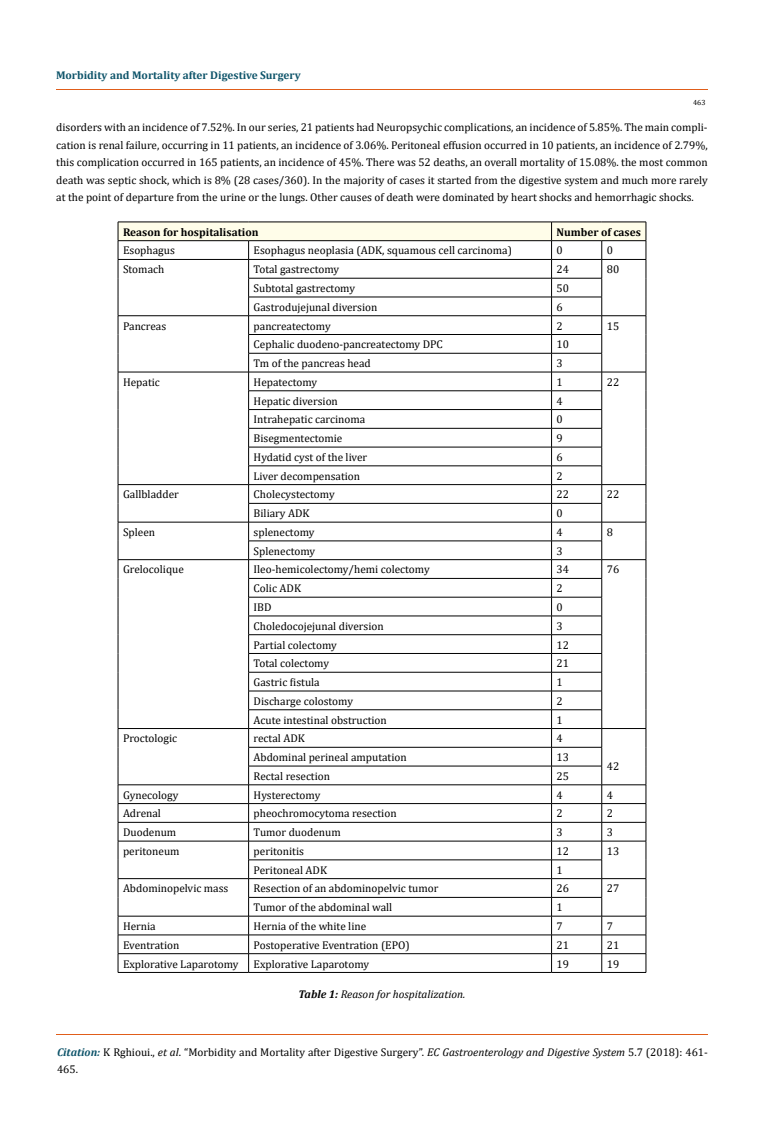
<style>
.page{position:relative;width:764px;height:1127px;background:#fff}
.page>*{position:absolute;margin:0;border:0;box-sizing:border-box;transform-origin:0 0}
.t1{font:11.25px/17.5px "Cambria";color:#000}
.t2{font:700 11.25px "Cambria";color:#0e546a}
.t3{font:700 11.25px "Cambria";color:#000}
.t4{font:italic 11.25px "Cambria";color:#000}
.t5{font:7.5px "Cambria";color:#000}
.s1{font-weight:700}
.s2{font-weight:700;font-style:italic;color:#0e546a}
.s3{font-style:italic}
</style>
<div class="page">
<hr style="left:56px;top:90px;width:652px;height:1px;background:#e05d1a">
<hr style="left:56px;top:1034px;width:652px;height:1px;background:#e05d1a">
<svg style="left:118px;top:222px;width:529px;height:750px"></svg>
<hr style="left:118px;top:972px;width:131px;height:1px;background:#000">
<hr style="left:249px;top:972px;width:302px;height:1px;background:#000">
<hr style="left:551px;top:972px;width:51px;height:1px;background:#000">
<hr style="left:602px;top:972px;width:44px;height:1px;background:#000">
<p class="t2" style="left:56px;top:67px;width:246px">Morbidity and Mortality after Digestive Surgery</p>
<p class="t5" style="left:693px;top:98px;width:14px">463</p>
<p class="t1" style="left:56px;top:118px;width:653px;text-align:justify">disorders with an incidence of 7.52%. In our series, 21 patients had Neuropsychic complications, an incidence of 5.85%. The main compli&shy;cation is renal failure, occurring in 11 patients, an incidence of 3.06%. Peritoneal effusion occurred in 10 patients, an incidence of 2.79%, this complication occurred in 165 patients, an incidence of 45%. There was 52 deaths, an overall mortality of 15.08%. the most common death was septic shock, which is 8% (28 cases/360). In the majority of cases it started from the digestive system and much more rarely at the point of departure from the urine or the lungs. Other causes of death were dominated by heart shocks and hemorrhagic shocks.</p>
<p class="t3" style="left:123px;top:224px;width:137px">Reason for hospitalisation</p>
<p class="t3" style="left:556px;top:224px;width:86px">Number of cases</p>
<p class="t1" style="left:123px;top:242px;width:53px">Esophagus</p>
<p class="t1" style="left:254px;top:242px;width:260px">Esophagus neoplasia (ADK, squamous cell carcinoma)</p>
<p class="t1" style="left:556px;top:242px;width:8px">0</p>
<p class="t1" style="left:607px;top:242px;width:8px">0</p>
<p class="t1" style="left:123px;top:260px;width:43px">Stomach</p>
<p class="t1" style="left:254px;top:260px;width:87px">Total gastrectomy</p>
<p class="t1" style="left:556px;top:260px;width:14px">24</p>
<p class="t1" style="left:607px;top:260px;width:14px">80</p>
<p class="t1" style="left:254px;top:279px;width:103px">Subtotal gastrectomy</p>
<p class="t1" style="left:556px;top:279px;width:14px">50</p>
<p class="t1" style="left:254px;top:298px;width:125px">Gastrodujejunal diversion</p>
<p class="t1" style="left:556px;top:298px;width:8px">6</p>
<p class="t1" style="left:123px;top:317px;width:45px">Pancreas</p>
<p class="t1" style="left:254px;top:317px;width:79px">pancreatectomy</p>
<p class="t1" style="left:556px;top:317px;width:8px">2</p>
<p class="t1" style="left:607px;top:317px;width:14px">15</p>
<p class="t1" style="left:254px;top:335px;width:191px">Cephalic duodeno-pancreatectomy DPC</p>
<p class="t1" style="left:556px;top:335px;width:14px">10</p>
<p class="t1" style="left:254px;top:354px;width:119px">Tm of the pancreas head</p>
<p class="t1" style="left:556px;top:354px;width:8px">3</p>
<p class="t1" style="left:123px;top:373px;width:38px">Hepatic</p>
<p class="t1" style="left:254px;top:373px;width:65px">Hepatectomy</p>
<p class="t1" style="left:556px;top:373px;width:8px">1</p>
<p class="t1" style="left:607px;top:373px;width:14px">22</p>
<p class="t1" style="left:254px;top:392px;width:86px">Hepatic diversion</p>
<p class="t1" style="left:556px;top:392px;width:8px">4</p>
<p class="t1" style="left:254px;top:410px;width:113px">Intrahepatic carcinoma</p>
<p class="t1" style="left:556px;top:410px;width:8px">0</p>
<p class="t1" style="left:254px;top:429px;width:90px">Bisegmentectomie</p>
<p class="t1" style="left:556px;top:429px;width:8px">9</p>
<p class="t1" style="left:254px;top:448px;width:115px">Hydatid cyst of the liver</p>
<p class="t1" style="left:556px;top:448px;width:8px">6</p>
<p class="t1" style="left:254px;top:467px;width:108px">Liver decompensation</p>
<p class="t1" style="left:556px;top:467px;width:8px">2</p>
<p class="t1" style="left:123px;top:485px;width:57px">Gallbladder</p>
<p class="t1" style="left:254px;top:485px;width:83px">Cholecystectomy</p>
<p class="t1" style="left:556px;top:485px;width:14px">22</p>
<p class="t1" style="left:607px;top:485px;width:14px">22</p>
<p class="t1" style="left:254px;top:504px;width:58px">Biliary ADK</p>
<p class="t1" style="left:556px;top:504px;width:8px">0</p>
<p class="t1" style="left:123px;top:523px;width:34px">Spleen</p>
<p class="t1" style="left:254px;top:523px;width:62px">splenectomy</p>
<p class="t1" style="left:556px;top:523px;width:8px">4</p>
<p class="t1" style="left:607px;top:523px;width:8px">8</p>
<p class="t1" style="left:254px;top:542px;width:63px">Splenectomy</p>
<p class="t1" style="left:556px;top:542px;width:8px">3</p>
<p class="t1" style="left:123px;top:560px;width:62px">Grelocolique</p>
<p class="t1" style="left:254px;top:560px;width:178px">Ileo-hemicolectomy/hemi colectomy</p>
<p class="t1" style="left:556px;top:560px;width:14px">34</p>
<p class="t1" style="left:607px;top:560px;width:14px">76</p>
<p class="t1" style="left:254px;top:579px;width:49px">Colic ADK</p>
<p class="t1" style="left:556px;top:579px;width:8px">2</p>
<p class="t1" style="left:254px;top:598px;width:19px">IBD</p>
<p class="t1" style="left:556px;top:598px;width:8px">0</p>
<p class="t1" style="left:254px;top:617px;width:132px">Choledocojejunal diversion</p>
<p class="t1" style="left:556px;top:617px;width:8px">3</p>
<p class="t1" style="left:254px;top:635px;width:85px">Partial colectomy</p>
<p class="t1" style="left:556px;top:635px;width:14px">12</p>
<p class="t1" style="left:254px;top:654px;width:77px">Total colectomy</p>
<p class="t1" style="left:556px;top:654px;width:14px">21</p>
<p class="t1" style="left:254px;top:673px;width:68px">Gastric fistula</p>
<p class="t1" style="left:556px;top:673px;width:8px">1</p>
<p class="t1" style="left:254px;top:692px;width:101px">Discharge colostomy</p>
<p class="t1" style="left:556px;top:692px;width:8px">2</p>
<p class="t1" style="left:254px;top:710px;width:135px">Acute intestinal obstruction</p>
<p class="t1" style="left:556px;top:710px;width:8px">1</p>
<p class="t1" style="left:123px;top:729px;width:56px">Proctologic</p>
<p class="t1" style="left:254px;top:729px;width:53px">rectal ADK</p>
<p class="t1" style="left:556px;top:729px;width:8px">4</p>
<p class="t1" style="left:607px;top:757px;width:14px">42</p>
<p class="t1" style="left:254px;top:748px;width:155px">Abdominal perineal amputation</p>
<p class="t1" style="left:556px;top:748px;width:14px">13</p>
<p class="t1" style="left:254px;top:767px;width:78px">Rectal resection</p>
<p class="t1" style="left:556px;top:767px;width:14px">25</p>
<p class="t1" style="left:123px;top:786px;width:57px">Gynecology</p>
<p class="t1" style="left:254px;top:786px;width:68px">Hysterectomy</p>
<p class="t1" style="left:556px;top:786px;width:8px">4</p>
<p class="t1" style="left:607px;top:786px;width:8px">4</p>
<p class="t1" style="left:123px;top:804px;width:39px">Adrenal</p>
<p class="t1" style="left:254px;top:804px;width:144px">pheochromocytoma resection</p>
<p class="t1" style="left:556px;top:804px;width:8px">2</p>
<p class="t1" style="left:607px;top:804px;width:8px">2</p>
<p class="t1" style="left:123px;top:823px;width:55px">Duodenum</p>
<p class="t1" style="left:254px;top:823px;width:89px">Tumor duodenum</p>
<p class="t1" style="left:556px;top:823px;width:8px">3</p>
<p class="t1" style="left:607px;top:823px;width:8px">3</p>
<p class="t1" style="left:123px;top:842px;width:58px">peritoneum</p>
<p class="t1" style="left:254px;top:842px;width:52px">peritonitis</p>
<p class="t1" style="left:556px;top:842px;width:14px">12</p>
<p class="t1" style="left:607px;top:842px;width:14px">13</p>
<p class="t1" style="left:254px;top:861px;width:75px">Peritoneal ADK</p>
<p class="t1" style="left:556px;top:861px;width:8px">1</p>
<p class="t1" style="left:123px;top:879px;width:107px">Abdominopelvic mass</p>
<p class="t1" style="left:254px;top:879px;width:186px">Resection of an abdominopelvic tumor</p>
<p class="t1" style="left:556px;top:879px;width:14px">26</p>
<p class="t1" style="left:607px;top:879px;width:14px">27</p>
<p class="t1" style="left:254px;top:898px;width:140px">Tumor of the abdominal wall</p>
<p class="t1" style="left:556px;top:898px;width:8px">1</p>
<p class="t1" style="left:123px;top:917px;width:34px">Hernia</p>
<p class="t1" style="left:254px;top:917px;width:114px">Hernia of the white line</p>
<p class="t1" style="left:556px;top:917px;width:8px">7</p>
<p class="t1" style="left:607px;top:917px;width:8px">7</p>
<p class="t1" style="left:123px;top:936px;width:58px">Eventration</p>
<p class="t1" style="left:254px;top:936px;width:158px">Postoperative Eventration (EPO)</p>
<p class="t1" style="left:556px;top:936px;width:14px">21</p>
<p class="t1" style="left:607px;top:936px;width:14px">21</p>
<p class="t1" style="left:123px;top:954px;width:117px">Explorative Laparotomy</p>
<p class="t1" style="left:254px;top:954px;width:117px">Explorative Laparotomy</p>
<p class="t1" style="left:556px;top:954px;width:14px">19</p>
<p class="t1" style="left:607px;top:954px;width:14px">19</p>
<p class="t4" style="left:298px;top:985px;width:168px"><span class="s1">Table 1:</span> Reason for hospitalization.</p>
<p class="t1" style="left:57px;top:1043px;width:652px"><span class="s2">Citation:</span> K Rghioui., <span class="s3">et al</span>. “Morbidity and Mortality after Digestive Surgery”. <span class="s3">EC Gastroenterology and Digestive System</span> 5.7 (2018): 461-<br>465.</p>
</div>
